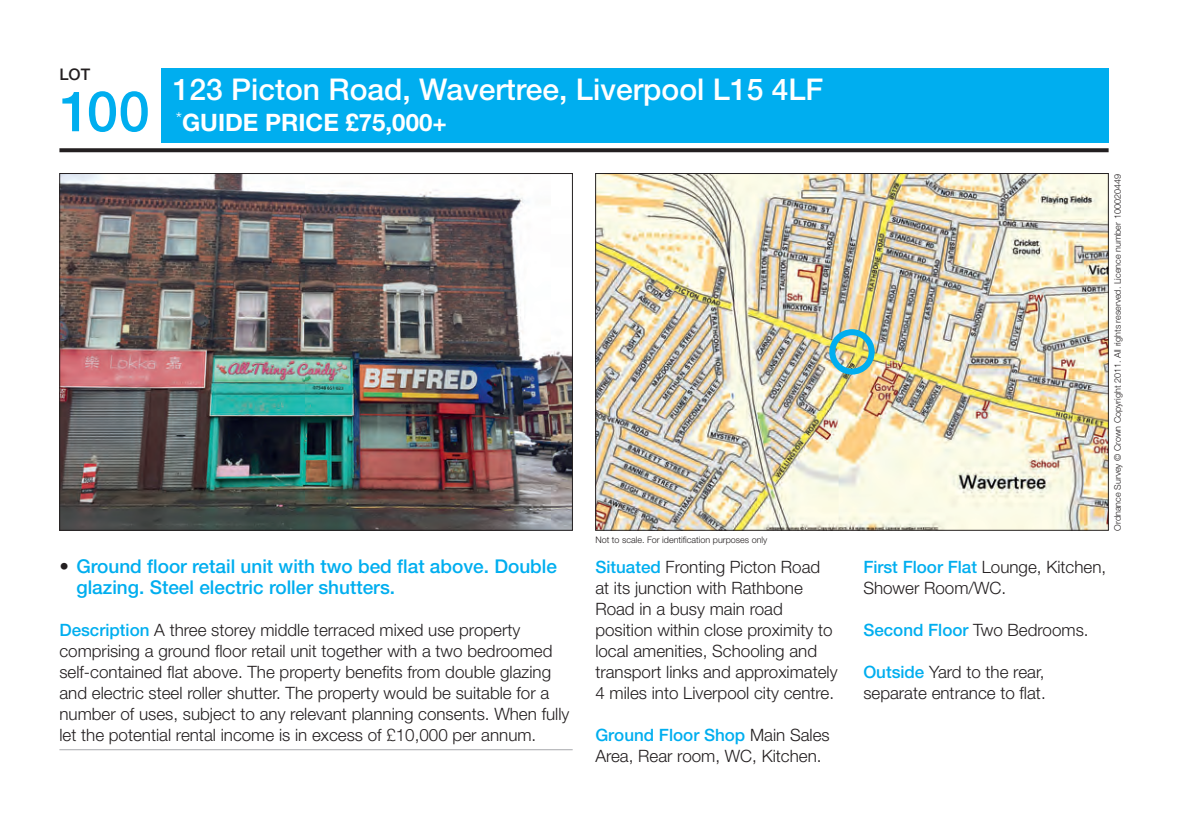
<style>
.page{position:relative;width:1193px;height:828px;background:#fff}
.page>*{position:absolute;margin:0;border:0;box-sizing:border-box;transform-origin:0 0}
.t1{font:500 56px "Helvetica Neue LT Std";color:#00aeef}
.t2{font:500 30px "Helvetica Neue LT Std";color:#fff}
.t3{font:700 24px "Helvetica Neue LT Std";color:#fff}
.t4{font:500 19px/21px "Helvetica Neue LT Std";color:#00aeef}
.t5{font:300 17px/21px "Helvetica Neue LT Std";color:#231f20}
.t6{font:500 16px "Helvetica Neue LT Std";color:#231f20}
.t7{font:300 9px "Helvetica Neue LT Std";color:#231f20}
.s1{color:#231f20}
.s2{font-weight:500;color:#00aeef}
</style>
<div class="page">
<div style="left:161px;top:68px;width:947px;height:74px;background:#00aeef"></div>
<svg style="left:59px;top:148px;width:1049px;height:4px;background:#302d2d"></svg>
<img style="left:597px;top:175px;width:509px;height:353px">
<div style="left:829px;top:329px;width:45px;height:45px;border:6px solid #00aeef;border-radius:50%"></div>
<img style="left:61px;top:175px;width:509px;height:353px">
<hr style="left:59px;top:749px;width:513px;height:1px;background:#a8a9ad">
<p class="t6" style="left:59px;top:64px;width:32px">LOT</p>
<h1 class="t1" style="left:59px;top:78px;width:92px">100</h1>
<h2 class="t2" style="left:173px;top:71px;width:652px">123 Picton Road, Wavertree, Liverpool L15 4LF</h2>
<h3 class="t3" style="left:176px;top:108px;width:40px"><sup>*</sup>GUIDE</h3>
<h3 class="t3" style="left:265px;top:108px;width:16px">PRICE</h3>
<h3 class="t3" style="left:345px;top:108px;width:103px">£75,000+</h3>
<p class="t7" style="left:595px;top:534px;width:174px">Not to scale. For identification purposes only</p>
<p class="t4" style="left:76px;top:555px;width:482px;text-indent:-17px"><span class="s1">•</span> Ground floor retail unit with two bed flat above. Double glazing. Steel electric roller shutters.</p>
<p class="t5" style="left:59px;top:618px;width:511px"><span class="s2">Description</span> A three storey middle terraced mixed use property comprising a ground floor retail unit together with a two bedroomed self-contained flat above. The property benefits from double glazing and electric steel roller shutter. The property would be suitable for a number of uses, subject to any relevant planning consents. When fully let the potential rental income is in excess of £10,000 per annum.</p>
<p class="t5" style="left:595px;top:555px;width:244px"><span class="s2">Situated</span> Fronting Picton Road at its junction with Rathbone<br>Road in a busy main road position within close proximity to local amenities, Schooling and transport links and approximately<br>4 miles into Liverpool city centre.</p>
<p class="t5" style="left:595px;top:723px;width:236px"><span class="s2">Ground Floor Shop</span> Main Sales<br>Area, Rear room, WC , Kitchen.</p>
<p class="t7" style="left:1112px;top:530px;width:357px;rotate:-90deg">Ordnance Survey © Crown Copyright 2011. All rights reserved. Licence number 100020449</p>
<p class="t5" style="left:863px;top:555px;width:244px"><span class="s2">First Floor Flat</span> Lounge, Kitchen,<br>Shower Room/WC .</p>
<p class="t5" style="left:863px;top:618px;width:227px"><span class="s2">Second Floor</span> Two Bedrooms.</p>
<p class="t5" style="left:863px;top:660px;width:184px"><span class="s2">Outside</span> Yard to the rear, separate entrance to flat.</p>
</div>
